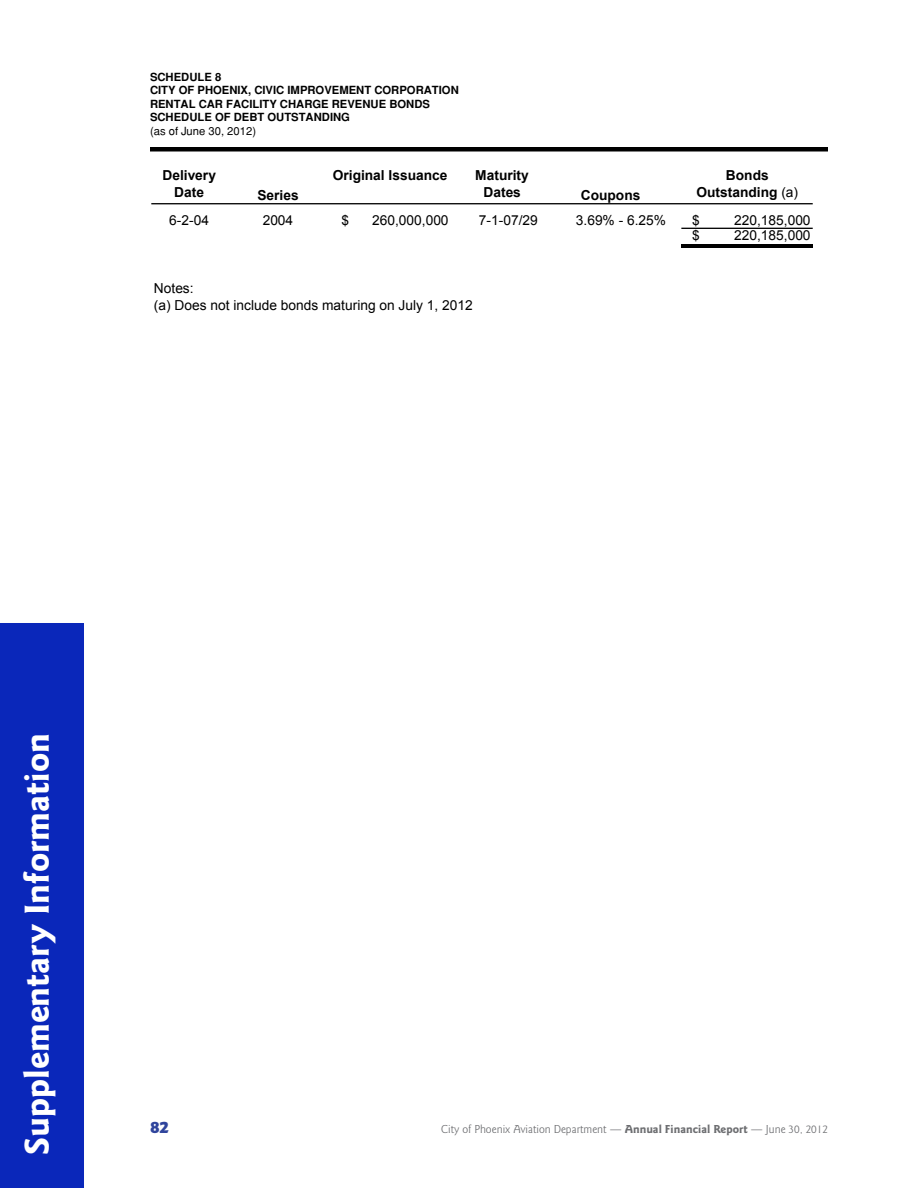
<style>
.page{position:relative;width:918px;height:1188px;background:#fff}
.page>*{position:absolute;margin:0;border:0;box-sizing:border-box;transform-origin:0 0}
.t1{font:700 36px "Goudy Sans Std";color:#fff}
.t2{font:900 18px "Goudy Sans Std";color:#2f449c}
.t3{font:13.8px/16.4px "Arial";color:#000}
.t4{font:700 13.8px/16.4px "Arial";color:#000;text-align:center}
.t5{font:12px "Goudy Sans Std";color:#6d6e71}
.t6{font:700 11.25px/13.5px "Helvetica";color:#000}
.t7{font:11.25px "Helvetica";color:#000}
.s1{font-weight:400}
.s2{font-weight:700}
</style>
<div class="page">
<div style="left:0;top:622px;width:85px;height:566px;background:#0a27ba"></div>
<hr style="left:151px;top:203px;width:662px;height:1px;background:#000">
<hr style="left:681px;top:228px;width:132px;height:1px;background:#000">
<hr style="left:681px;top:244px;width:132px;height:1px;background:#000">
<hr style="left:681px;top:247px;width:132px;height:1px;background:#000">
<div style="left:150px;top:147px;width:678px;height:5px;background:#000"></div>
<p class="t6" style="left:150px;top:70px;width:310px">SCHEDULE 8<br>CITY OF PHOENIX, CIVIC IMPROVEMENT CORPORATION<br>RENTAL CAR FACILITY CHARGE REVENUE BONDS<br>SCHEDULE OF DEBT OUTSTANDING</p>
<p class="t7" style="left:150px;top:124px;width:108px">(as of June 30, 2012)</p>
<p class="t4" style="left:154px;top:83px;width:245px">SCHEDULE OF DEBT OUTSTANDING</p>
<p class="t3" style="left:154px;top:99px;width:132px">(as of June 30, 2012)</p>
<p class="t4" style="left:162px;top:168px;width:55px">Delivery<br>Date</p>
<p class="t4" style="left:257px;top:188px;width:43px">Series</p>
<p class="t4" style="left:333px;top:168px;width:116px">Original Issuance</p>
<p class="t4" style="left:475px;top:168px;width:55px">Maturity<br>Dates</p>
<p class="t4" style="left:581px;top:188px;width:61px">Coupons</p>
<p class="t4" style="left:697px;top:168px;width:103px">Bonds<br>Outstanding <span class="s1">(a)</span></p>
<p class="t3" style="left:169px;top:212px;width:41px">6-2-04</p>
<p class="t3" style="left:263px;top:212px;width:32px">2004</p>
<p class="t3" style="left:342px;top:212px;width:9px">$</p>
<p class="t3" style="left:372px;top:212px;width:78px">260,000,000</p>
<p class="t3" style="left:479px;top:212px;width:60px">7-1-07/29</p>
<p class="t3" style="left:576px;top:212px;width:92px">3.69% - 6.25%</p>
<p class="t3" style="left:692px;top:212px;width:9px">$</p>
<p class="t3" style="left:734px;top:212px;width:78px">220,185,000</p>
<p class="t3" style="left:692px;top:227px;width:9px">$</p>
<p class="t3" style="left:734px;top:227px;width:78px">220,185,000</p>
<p class="t3" style="left:154px;top:280px;width:320px">Notes:<br>(a) Does not include bonds maturing on July 1, 2012</p>
<h1 class="t1" style="left:16px;top:1155px;width:424px;rotate:-90deg">Supplementary Information</h1>
<h2 class="t2" style="left:150px;top:1117px;width:21px">82</h2>
<p class="t5" style="left:441px;top:1122px;width:388px">City of Phoenix Aviation Department — <span class="s2">Annual Financial Report</span> — June 30, 2012</p>
</div>
